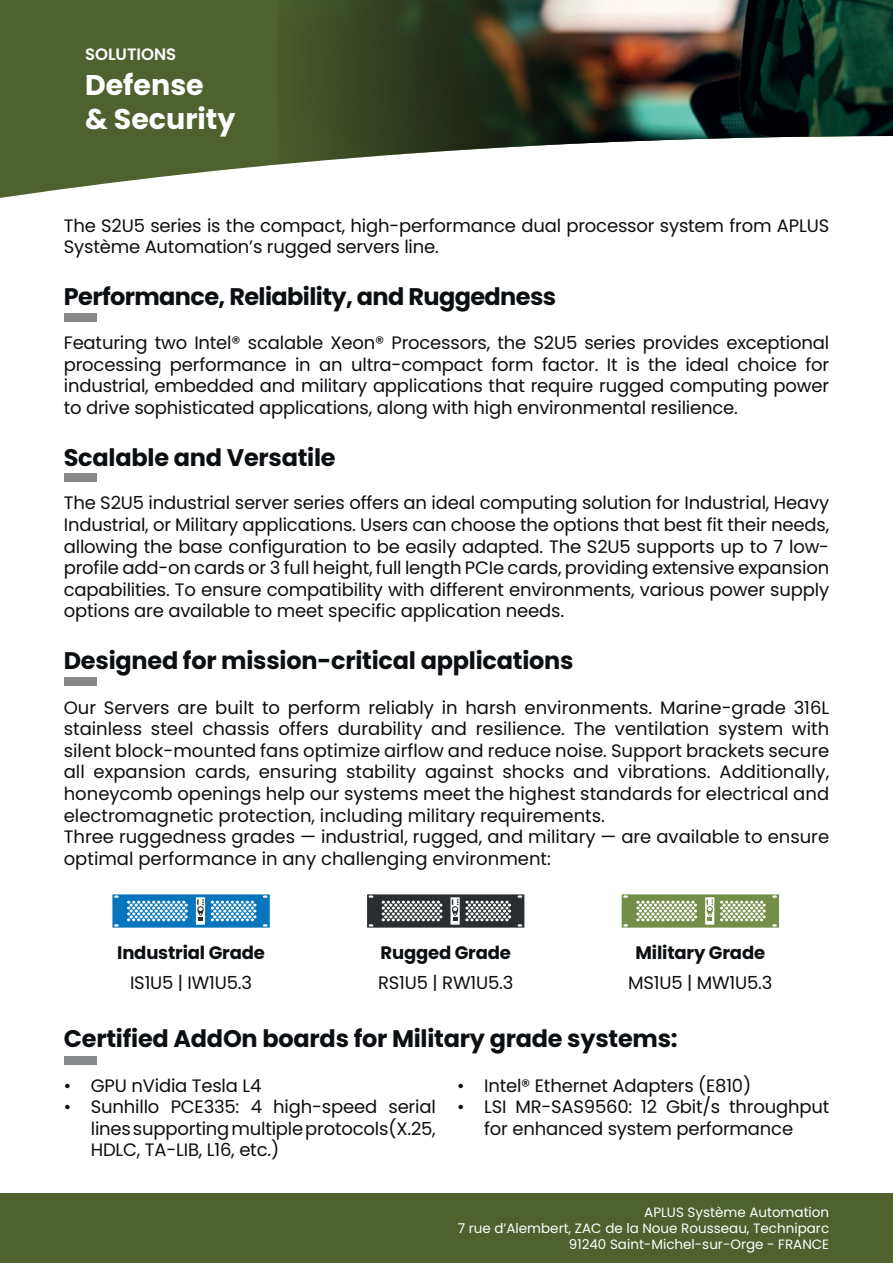
<style>
.page{position:relative;width:893px;height:1263px;background:#fff}
.page>*{position:absolute;margin:0;border:0;box-sizing:border-box;transform-origin:0 0}
.t1{font:700 28.5px/34.2px "Poppins";color:#fff}
.t2{font:700 24px "Poppins";letter-spacing:-.01em;color:#0c0f12}
.t3{font:18px/21.6px "Poppins";color:#0c0f12;text-align:justify}
.t4{font:700 18px "Poppins";letter-spacing:-.01em;color:#0c0f12}
.t5{font:600 16.5px "Poppins";color:#fff}
.t6{font:13.5px/16.2px "Poppins";color:#fff;text-align:right}
</style>
<div class="page">
<div style="left:64px;top:1056px;width:32px;height:8px;background:#858788"></div>
<svg style="left:112px;top:894px;width:158px;height:34px"></svg>
<svg style="left:367px;top:894px;width:157px;height:34px"></svg>
<svg style="left:622px;top:894px;width:157px;height:34px"></svg>
<div style="left:64px;top:678px;width:32px;height:8px;background:#858788"></div>
<div style="left:64px;top:474px;width:32px;height:8px;background:#858788"></div>
<div style="left:64px;top:314px;width:32px;height:8px;background:#858788"></div>
<svg style="left:0;top:0;width:277px;height:198px;fill:#4f612e"></svg>
<img style="left:277px;top:0;width:616px;height:165px">
<div style="left:0;top:1193px;width:893px;height:70px;background:#4f612e"></div>
<p class="t5" style="left:85px;top:44px;width:93px">SOLUTIONS</p>
<h1 class="t1" style="left:85px;top:68px;width:152px">Defense<br>&amp; Security</h1>
<p class="t3" style="left:64px;top:214px;width:767px">The S2U5 series is the compact, high-performance dual processor system from APLUS<br>Système Automation’s rugged servers line.</p>
<h2 class="t2" style="left:64px;top:282px;width:494px">Performance, Reliability, and Ruggedness</h2>
<p class="t3" style="left:64px;top:332px;width:767px">Featuring two Intel® scalable Xeon® Processors, the S2U5 series provides exceptional processing performance in an ultra-compact form factor. It is the ideal choice for industrial, embedded and military applications that require rugged computing power to drive sophisticated applications, along with high environmental resilience.</p>
<h2 class="t2" style="left:64px;top:443px;width:273px">Scalable and Versatile</h2>
<p class="t3" style="left:64px;top:492px;width:767px">The S2U5 industrial server series offers an ideal computing solution for Industrial, Heavy Industrial, or Military applications. Users can choose the options that best fit their needs, allowing the base configuration to be easily adapted. The S2U5 supports up to 7 low&shy;profile add-on cards or 3 full height, full length PCIe cards, providing extensive expansion capabilities. To ensure compatibility with different environments, various power supply options are available to meet specific application needs.</p>
<h2 class="t2" style="left:64px;top:647px;width:511px">Designed for mission-critical applications</h2>
<p class="t3" style="left:64px;top:697px;width:767px;text-align:left">Our Servers are built to perform reliably in harsh environments. Marine-grade 316L stainless steel chassis offers durability and resilience. The ventilation system with silent block-mounted fans optimize airflow and reduce noise. Support brackets secure all expansion cards, ensuring stability against shocks and vibrations. Additionally, honeycomb openings help our systems meet the highest standards for electrical and electromagnetic protection, including military requirements.<br>Three ruggedness grades — industrial, rugged, and military — are available to ensure optimal performance in any challenging environment:</p>
<p class="t4" style="left:117px;top:942px;width:149px">Industrial Grade</p>
<p class="t4" style="left:380px;top:942px;width:132px">Rugged Grade</p>
<p class="t4" style="left:636px;top:942px;width:131px">Military Grade</p>
<p class="t3" style="left:130px;top:972px;width:124px">IS1U5 | IW1U5.3</p>
<p class="t3" style="left:378px;top:972px;width:137px">RS1U5 | RW1U5.3</p>
<p class="t3" style="left:628px;top:972px;width:146px">MS1U5 | MW1U5.3</p>
<h2 class="t2" style="left:64px;top:1025px;width:615px">Certified AddOn boards for Military grade systems:</h2>
<p class="t3" style="left:64px;top:1075px;width:199px">• GPU nVidia Tesla L4</p>
<p class="t3" style="left:91px;top:1096px;width:347px;text-indent:-27px">• Sunhillo PCE335: 4 high-speed serial lines supporting multiple protocols(X.25, HDLC, TA-LIB, L16, etc.)</p>
<p class="t3" style="left:457px;top:1075px;width:296px">• Intel® Ethernet Adapters (E810)</p>
<p class="t3" style="left:457px;top:1096px;width:374px;text-align:center">• LSI MR-SAS9560: 12 Gbit/s throughput for enhanced system performance</p>
<p class="t6" style="left:458px;top:1204px;width:373px">APLUS Système Automation<br>7 rue d’Alembert, ZAC de la Noue Rousseau, Techniparc<br>91240 Saint-Michel-sur-Orge - FRANCE</p>
</div>
